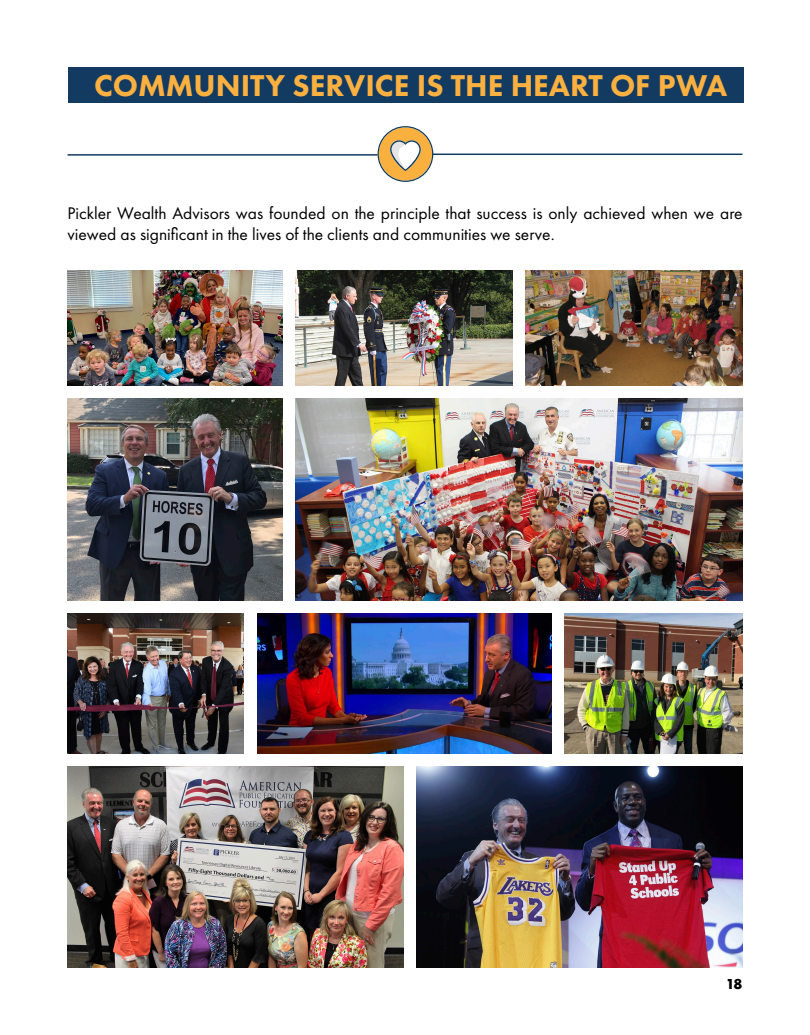
<style>
.page{position:relative;width:810px;height:1035px;background:#fff}
.page>*{position:absolute;margin:0;border:0;box-sizing:border-box;transform-origin:0 0}
.t1{font:800 31.25px "Futura PT";color:#fbb03f}
.t2{font:17.5px/21px "Futura PT";color:#000}
.t3{font:700 15px "Futura PT";color:#000}
</style>
<div class="page">
<div style="left:68px;top:68px;width:676px;height:35px;background:#133b62"></div>
<img style="left:68px;top:767px;width:335px;height:201px">
<img style="left:68px;top:613px;width:176px;height:140px">
<img style="left:416px;top:766px;width:326px;height:202px">
<img style="left:257px;top:614px;width:294px;height:139px">
<img style="left:564px;top:613px;width:178px;height:140px">
<img style="left:68px;top:399px;width:214px;height:201px">
<img style="left:295px;top:399px;width:447px;height:201px">
<img style="left:68px;top:271px;width:214px;height:115px">
<img style="left:295px;top:271px;width:217px;height:115px">
<img style="left:525px;top:271px;width:217px;height:115px">
<hr style="left:432px;top:154px;width:310px;height:1px;background:#133b62">
<hr style="left:68px;top:154px;width:310px;height:2px;background:#133b62">
<svg style="left:378px;top:126px;width:55px;height:56px"></svg>
<p class="t1" style="left:94px;top:66px;width:635px">COMMUNITY SERVICE IS THE HEART OF PWA</p>
<p class="t2" style="left:68px;top:202px;width:677px">Pickler Wealth Advisors was founded on the principle that success is only achieved when we are viewed as significant in the lives of the clients and communities we serve.</p>
<p class="t3" style="left:726px;top:974px;width:18px">18</p>
</div>
